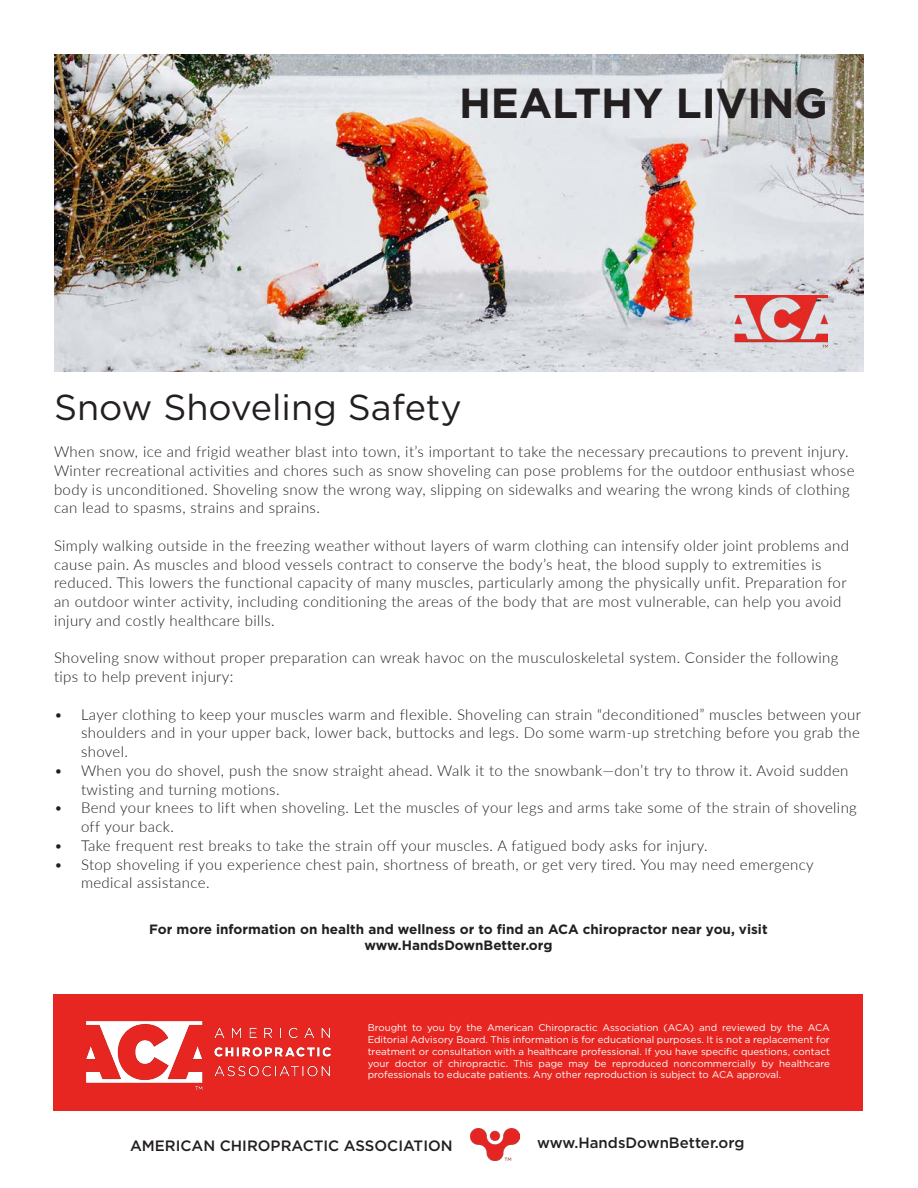
<style>
.page{position:relative;width:918px;height:1188px;background:#fff}
.page>*{position:absolute;margin:0;border:0;box-sizing:border-box;transform-origin:0 0}
.t1{font:700 42px "Gotham";color:#231f20}
.t2{font:36px "Gotham";color:#231f20}
.t3{font:300 15px/18.8px "Lato";letter-spacing:.025em;color:#231f20}
.t4{font:500 15px "Gotham";color:#231f20}
.t5{font:700 13.5px/16.2px "Gotham";color:#231f20;text-align:center}
.t6{font:9.75px/11.7px "Gotham";color:#fff;text-align:justify}
</style>
<div class="page">
<img style="left:471px;top:1129px;width:48px;height:32px">
<img style="left:54px;top:55px;width:810px;height:317px">
<img style="left:734px;top:296px;width:94px;height:51px">
<div style="left:53px;top:994px;width:810px;height:117px;background:#e72621"></div>
<img style="left:87px;top:1021px;width:244px;height:69px">
<p class="t1" style="left:459px;top:75px;width:370px">HEALTHY LIVING</p>
<p class="t2" style="left:54px;top:384px;width:409px">Snow Shoveling Safety</p>
<p class="t3" style="left:54px;top:442px;width:802px">When snow, ice and frigid weather blast into town, it’s important to take the necessary precautions to prevent injury.<br>Winter recreational activities and chores such as snow shoveling can pose problems for the outdoor enthusiast whose body is unconditioned. Shoveling snow the wrong way, slipping on sidewalks and wearing the wrong kinds of clothing can lead to spasms, strains and sprains.</p>
<p class="t3" style="left:54px;top:536px;width:796px">Simply walking outside in the freezing weather without layers of warm clothing can intensify older joint problems and cause pain. As muscles and blood vessels contract to conserve the body’s heat, the blood supply to extremities is reduced. This lowers the functional capacity of many muscles, particularly among the physically unfit. Preparation for an outdoor winter activity, including conditioning the areas of the body that are most vulnerable, can help you avoid injury and costly healthcare bills.</p>
<p class="t3" style="left:54px;top:648px;width:786px">Shoveling snow without proper preparation can wreak havoc on the musculoskeletal system. Consider the following tips to help prevent injury:</p>
<p class="t3" style="left:81px;top:704px;width:782px;text-align:justify;text-indent:-27px">• Layer clothing to keep your muscles warm and flexible. Shoveling can strain “deconditioned” muscles between your shoulders and in your upper back, lower back, buttocks and legs. Do some warm-up stretching before you grab the shovel.</p>
<p class="t3" style="left:81px;top:761px;width:769px;text-indent:-27px">• When you do shovel, push the snow straight ahead. Walk it to the snowbank—don’t try to throw it. Avoid sudden twisting and turning motions.</p>
<p class="t3" style="left:81px;top:798px;width:777px;text-indent:-27px">• Bend your knees to lift when shoveling. Let the muscles of your legs and arms take some of the strain of shoveling off your back.</p>
<p class="t3" style="left:54px;top:836px;width:655px">• Take frequent rest breaks to take the strain off your muscles. A fatigued body asks for injury.</p>
<p class="t3" style="left:81px;top:854px;width:734px;text-indent:-27px">• Stop shoveling if you experience chest pain, shortness of breath, or get very tired. You may need emergency medical assistance.</p>
<p class="t5" style="left:149px;top:921px;width:620px">For more information on health and wellness or to find an ACA chiropractor near you, visit www.HandsDownBetter.org</p>
<p class="t6" style="left:368px;top:1022px;width:464px">Brought to you by the American Chiropractic Association (ACA) and reviewed by the ACA Editorial Advisory Board. This information is for educational purposes. It is not a replacement for treatment or consultation with a healthcare professional. If you have specific questions, contact your doctor of chiropractic. This page may be reproduced noncommercially by healthcare professionals to educate patients. Any other reproduction is subject to ACA approval.</p>
<p class="t4" style="left:130px;top:1136px;width:324px">AMERICAN CHIROPRACTIC ASSOCIATION</p>
<p class="t4" style="left:537px;top:1133px;width:209px">www.HandsDownBetter.org</p>
</div>
